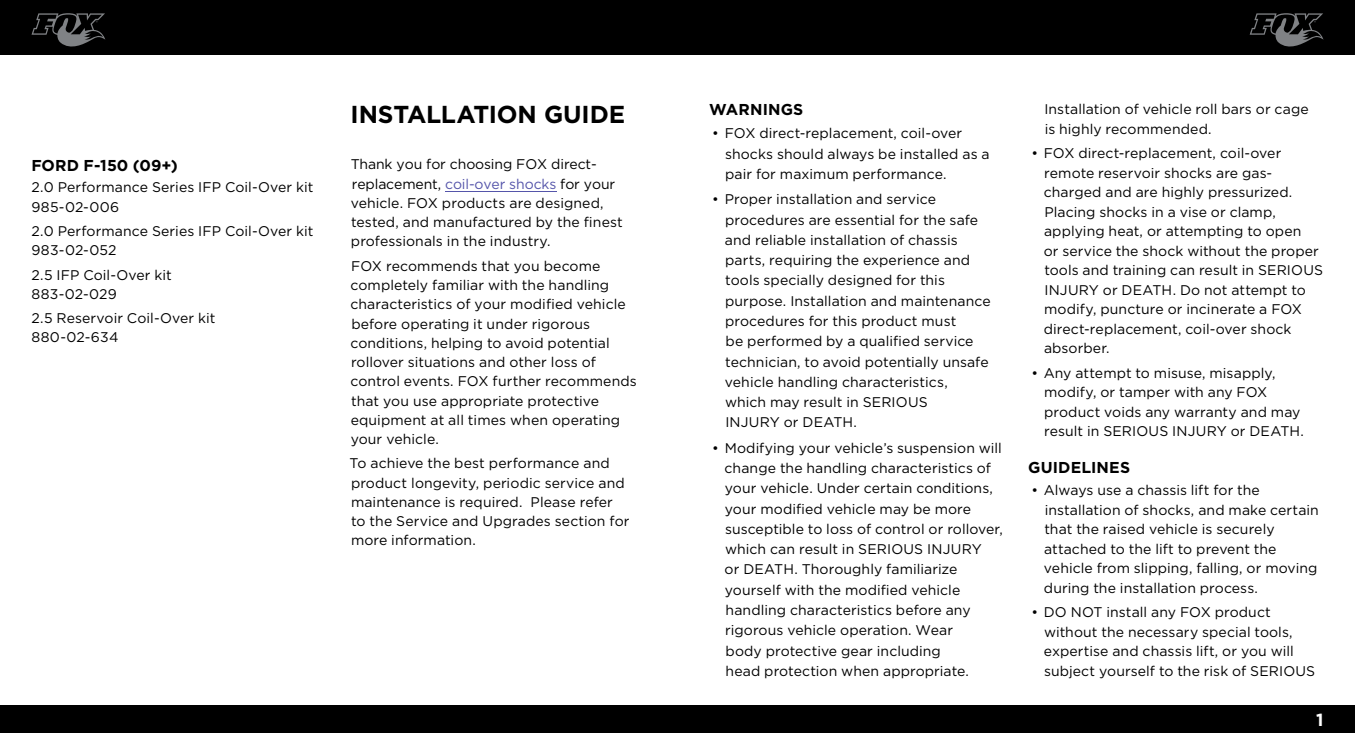
<style>
.page{position:relative;width:1355px;height:733px;background:#fff}
.page>*{position:absolute;margin:0;border:0;box-sizing:border-box;transform-origin:0 0}
.t1{font:700 24.5px "Gotham";letter-spacing:-.005em;color:#000}
.t2{font:700 17.5px "Gotham";color:#fff}
.t3{font:700 15.75px "Gotham";letter-spacing:.01em;color:#000}
.t4{font:14px/20.3px "Gotham";letter-spacing:.005em;color:#000}
.s1{color:#55a}
</style>
<div class="page">
<hr style="left:445px;top:191px;width:111px;height:1px;background:#55a">
<div style="left:662px;top:705px;width:692px;height:27px;background:#000"></div>
<div style="left:662px;top:0;width:692px;height:55px;background:#000"></div>
<div style="left:0;top:0;width:677px;height:55px;background:#000"></div>
<svg style="left:32px;top:13px;width:73px;height:34px"></svg>
<svg style="left:1249px;top:13px;width:74px;height:34px"></svg>
<div style="left:0;top:705px;width:677px;height:27px;background:#000"></div>
<p class="t3" style="left:32px;top:156px;width:148px">FORD F-150 (09+)</p>
<p class="t4" style="left:32px;top:177px;width:283px;line-height:19.2px">2.0 Performance Series IFP Coil-Over kit<br>985-02-006</p>
<p class="t4" style="left:32px;top:221px;width:283px;line-height:19.2px">2.0 Performance Series IFP Coil-Over kit<br>983-02-052</p>
<p class="t4" style="left:32px;top:265px;width:142px;line-height:19.2px">2.5 IFP Coil-Over kit<br>883-02-029</p>
<p class="t4" style="left:32px;top:308px;width:185px;line-height:19.2px">2.5 Reservoir Coil-Over kit<br>880-02-634</p>
<h1 class="t1" style="left:350px;top:100px;width:276px">INSTALLATION GUIDE</h1>
<p class="t4" style="left:351px;top:154px;width:274px;line-height:19.2px">Thank you for choosing FOX direct&shy;replacement, <span class="s1">coil-over shocks</span> for your vehicle. FOX products are designed, tested, and manufactured by the finest professionals in the industry.</p>
<p class="t4" style="left:350px;top:256px;width:288px;line-height:19.2px">FOX recommends that you become completely familiar with the handling characteristics of your modified vehicle before operating it under rigorous conditions, helping to avoid potential rollover situations and other loss of control events. FOX further recommends that you use appropriate protective equipment at all times when operating your vehicle.</p>
<p class="t4" style="left:349px;top:453px;width:282px;line-height:19.2px">To achieve the best performance and product longevity, periodic service and maintenance is required. Please refer<br>to the Service and Upgrades section for more information.</p>
<p class="t3" style="left:709px;top:101px;width:96px">WARNINGS</p>
<p class="t4" style="left:725px;top:123px;width:266px;text-indent:-13px">• FOX direct-replacement, coil-over shocks should always be installed as a pair for maximum performance.</p>
<p class="t4" style="left:725px;top:189px;width:267px;text-indent:-13px">• Proper installation and service procedures are essential for the safe and reliable installation of chassis parts, requiring the experience and tools specially designed for this purpose. Installation and maintenance procedures for this product must<br>be performed by a qualified service technician, to avoid potentially unsafe vehicle handling characteristics, which may result in SERIOUS<br>INJURY or DEATH.</p>
<p class="t4" style="left:724px;top:437px;width:280px;text-indent:-12px">• Modifying your vehicle’s suspension will change the handling characteristics of your vehicle. Under certain conditions, your modified vehicle may be more susceptible to loss of control or rollover, which can result in SERIOUS INJURY<br>or DEATH. Thoroughly familiarize yourself with the modified vehicle handling characteristics before any rigorous vehicle operation. Wear<br>body protective gear including<br>head protection when appropriate.</p>
<p class="t4" style="left:1044px;top:99px;width:266px;line-height:19.4px">Installation of vehicle roll bars or cage is highly recommended.</p>
<p class="t4" style="left:1043px;top:143px;width:281px;line-height:19.4px;text-indent:-12px">• FOX direct-replacement, coil-over remote reservoir shocks are gas&shy;charged and are highly pressurized.<br>Placing shocks in a vise or clamp, applying heat, or attempting to open<br>or service the shock without the proper tools and training can result in SERIOUS INJURY or DEATH. Do not attempt to modify, puncture or incinerate a FOX direct-replacement, coil-over shock absorber.</p>
<p class="t4" style="left:1044px;top:363px;width:261px;line-height:19.4px;text-indent:-13px">• Any attempt to misuse, misapply, modify, or tamper with any FOX product voids any warranty and may result in SERIOUS INJURY or DEATH.</p>
<p class="t3" style="left:1028px;top:458px;width:103px">GUIDELINES</p>
<p class="t4" style="left:1044px;top:480px;width:276px;line-height:19.4px;text-indent:-13px">• Always use a chassis lift for the installation of shocks, and make certain that the raised vehicle is securely attached to the lift to prevent the vehicle from slipping, falling, or moving during the installation process.</p>
<p class="t4" style="left:1044px;top:602px;width:273px;line-height:19.4px;text-indent:-13px">• DO NOT install any FOX product without the necessary special tools, expertise and chassis lift, or you will subject yourself to the risk of SERIOUS</p>
<p class="t2" style="left:1316px;top:710px;width:9px">1</p>
</div>
